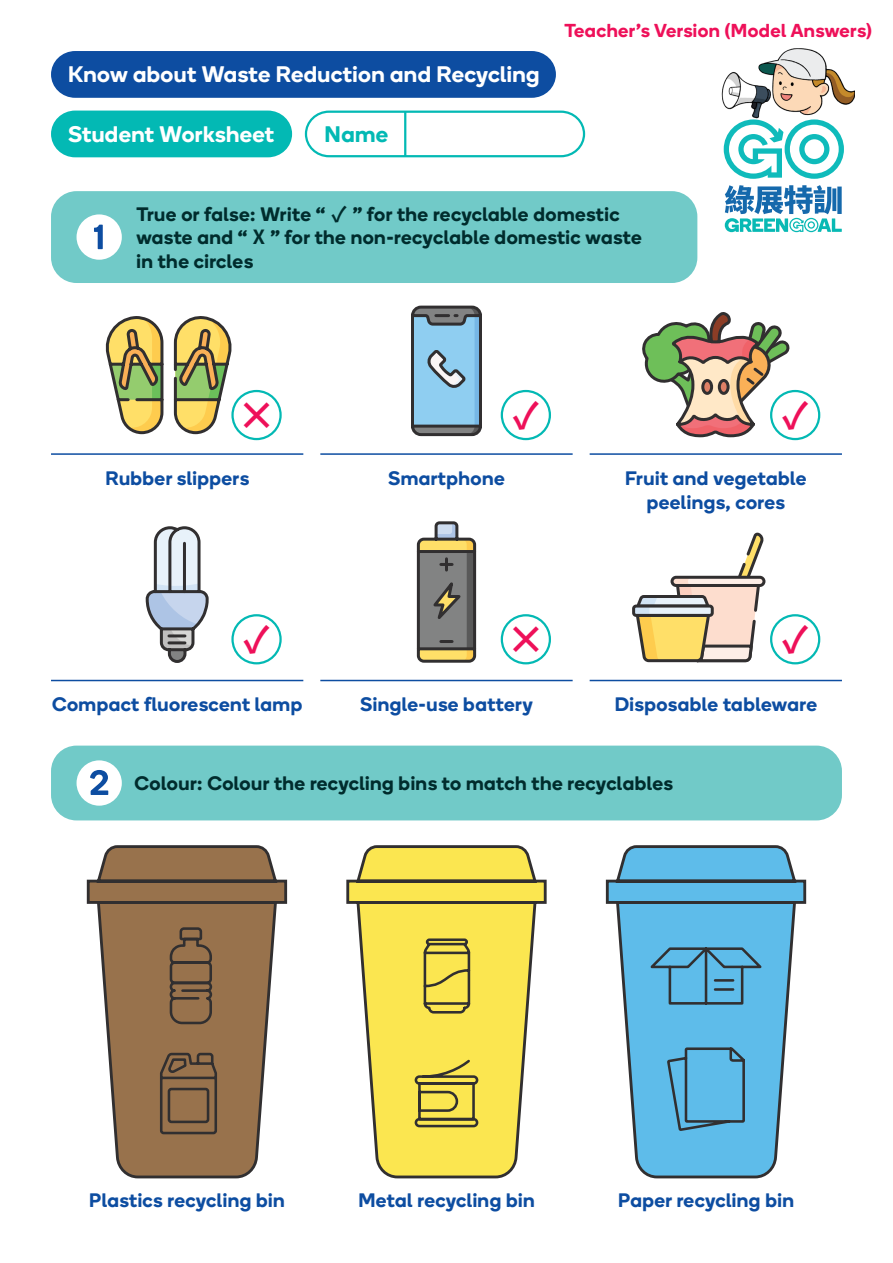
<style>
.page{position:relative;width:893px;height:1263px;background:#fff}
.page>*{position:absolute;margin:0;border:0;box-sizing:border-box;transform-origin:0 0}
.t1{font:700 39px "Noto Sans HK";color:#ee1059}
.t2{font:700 36px "Noto Sans HK";color:#ee1059}
.t3{font:600 22.5px "Boing";letter-spacing:.02em;color:#fff}
.t4{font:600 22.5px "Boing";color:#03b9b4}
.t5{font:600 19.5px/24px "Boing";letter-spacing:.025em;color:#0d4da1;text-align:center}
.t6{font:600 19.5px/23.7px "Boing";letter-spacing:.025em;color:#002c2d}
.t7{font:600 18.75px "Boing";letter-spacing:.025em;color:#ee1059}
.s1{font-family:"Noto Sans HK";font-weight:700;font-size:21px}
.s2{font-family:"Noto Sans HK";font-weight:700}
</style>
<div class="page">
<div style="left:51px;top:111px;width:241px;height:46px;background:#03b9b4"></div>
<div style="left:51px;top:51px;width:505px;height:47px;background:#0d4da1"></div>
<svg style="left:304px;top:110px;width:282px;height:48px"></svg>
<hr style="left:404px;top:112px;width:2px;height:44px;background:#03b9b4">
<img style="left:844px;top:86px;width:11px;height:19px">
<div style="left:51px;top:191px;width:646px;height:92px;background:#71cac8;border-radius:26px"></div>
<hr style="left:51px;top:453px;width:252px;height:2px;background:#0d4da1">
<hr style="left:320px;top:453px;width:253px;height:2px;background:#0d4da1">
<hr style="left:590px;top:453px;width:252px;height:2px;background:#0d4da1">
<hr style="left:51px;top:680px;width:252px;height:1px;background:#0d4da1">
<hr style="left:320px;top:680px;width:253px;height:1px;background:#0d4da1">
<hr style="left:590px;top:680px;width:252px;height:1px;background:#0d4da1">
<svg style="left:105px;top:316px;width:132px;height:119px"></svg>
<svg style="left:411px;top:305px;width:71px;height:132px;background:#7ea6bd"></svg>
<svg style="left:147px;top:526px;width:62px;height:137px"></svg>
<svg style="left:416px;top:521px;width:61px;height:142px;background:#8c8879"></svg>
<svg style="left:636px;top:532px;width:129px;height:131px"></svg>
<div style="left:632px;top:604px;width:82px;height:13px;border:3px solid #312f30;border-radius:3px"></div>
<div style="left:77px;top:214px;width:45px;height:46px;background:#fff;border-radius:50%"></div>
<svg style="left:94px;top:225px;width:9px;height:24px"></svg>
<div style="left:233px;top:391px;width:48px;height:48px;background:#fff;border-radius:50%"></div>
<div style="left:231px;top:390px;width:51px;height:50px;border:2px solid #03b9b4;border-radius:50%"></div>
<div style="left:501px;top:390px;width:50px;height:50px;border:2px solid #03b9b4;border-radius:50%"></div>
<div style="left:231px;top:614px;width:51px;height:50px;border:2px solid #03b9b4;border-radius:50%"></div>
<div style="left:501px;top:614px;width:50px;height:50px;border:2px solid #03b9b4;border-radius:50%"></div>
<div style="left:770px;top:614px;width:50px;height:50px;border:2px solid #03b9b4;border-radius:50%"></div>
<svg style="left:638px;top:48px;width:206px;height:391px"></svg>
<svg style="left:346px;top:845px;width:201px;height:334px"></svg>
<svg style="left:422px;top:937px;width:50px;height:78px;background:#c7b747"></svg>
<svg style="left:413px;top:1058px;width:67px;height:70px;background:#c6b647"></svg>
<svg style="left:605px;top:845px;width:202px;height:334px"></svg>
<svg style="left:646px;top:945px;width:120px;height:61px;background:#56a4ca"></svg>
<svg style="left:665px;top:1046px;width:82px;height:87px;background:#57a7cf"></svg>
<svg style="left:86px;top:845px;width:202px;height:334px"></svg>
<svg style="left:159px;top:1051px;width:59px;height:84px;background:#7c5f44"></svg>
<svg style="left:168px;top:926px;width:45px;height:99px;background:#7f6145"></svg>
<div style="left:51px;top:746px;width:791px;height:74px;background:#71cac8;border-radius:26px"></div>
<div style="left:77px;top:760px;width:45px;height:46px;background:#fff;border-radius:50%"></div>
<svg style="left:90px;top:770px;width:18px;height:25px"></svg>
<p class="t3" style="left:68px;top:59px;width:473px">Know about Waste Reduction and Recycling</p>
<p class="t3" style="left:68px;top:118px;width:208px">Student Worksheet</p>
<p class="t4" style="left:325px;top:118px;width:65px">Name</p>
<p class="t7" style="left:564px;top:18px;width:309px">Teacher’s Version (Model Answers)</p>
<p class="t6" style="left:136px;top:202px;width:507px">True or false: Write “ <span class="s1">✓</span> ” for the recyclable domestic waste and “ <span class="s2">X</span> ” for the non-recyclable domestic waste in the circles</p>
<p class="t1" style="left:237px;top:394px;width:40px">×</p>
<p class="t2" style="left:513px;top:395px;width:28px">✓</p>
<p class="t2" style="left:782px;top:395px;width:28px">✓</p>
<p class="t5" style="left:105px;top:466px;width:145px">Rubber slippers</p>
<p class="t5" style="left:388px;top:466px;width:118px">Smartphone</p>
<p class="t5" style="left:625px;top:466px;width:183px">Fruit and vegetable peelings, cores</p>
<p class="t2" style="left:244px;top:619px;width:28px">✓</p>
<p class="t1" style="left:506px;top:618px;width:40px">×</p>
<p class="t2" style="left:782px;top:619px;width:28px">✓</p>
<p class="t5" style="left:52px;top:692px;width:252px">Compact fluorescent lamp</p>
<p class="t5" style="left:360px;top:692px;width:174px">Single-use battery</p>
<p class="t5" style="left:615px;top:692px;width:204px">Disposable tableware</p>
<p class="t6" style="left:135px;top:771px;width:540px">Colour: Colour the recycling bins to match the recyclables</p>
<p class="t5" style="left:89px;top:1187px;width:197px">Plastics recycling bin</p>
<p class="t5" style="left:358px;top:1187px;width:178px">Metal recycling bin</p>
<p class="t5" style="left:618px;top:1187px;width:177px">Paper recycling bin</p>
</div>
